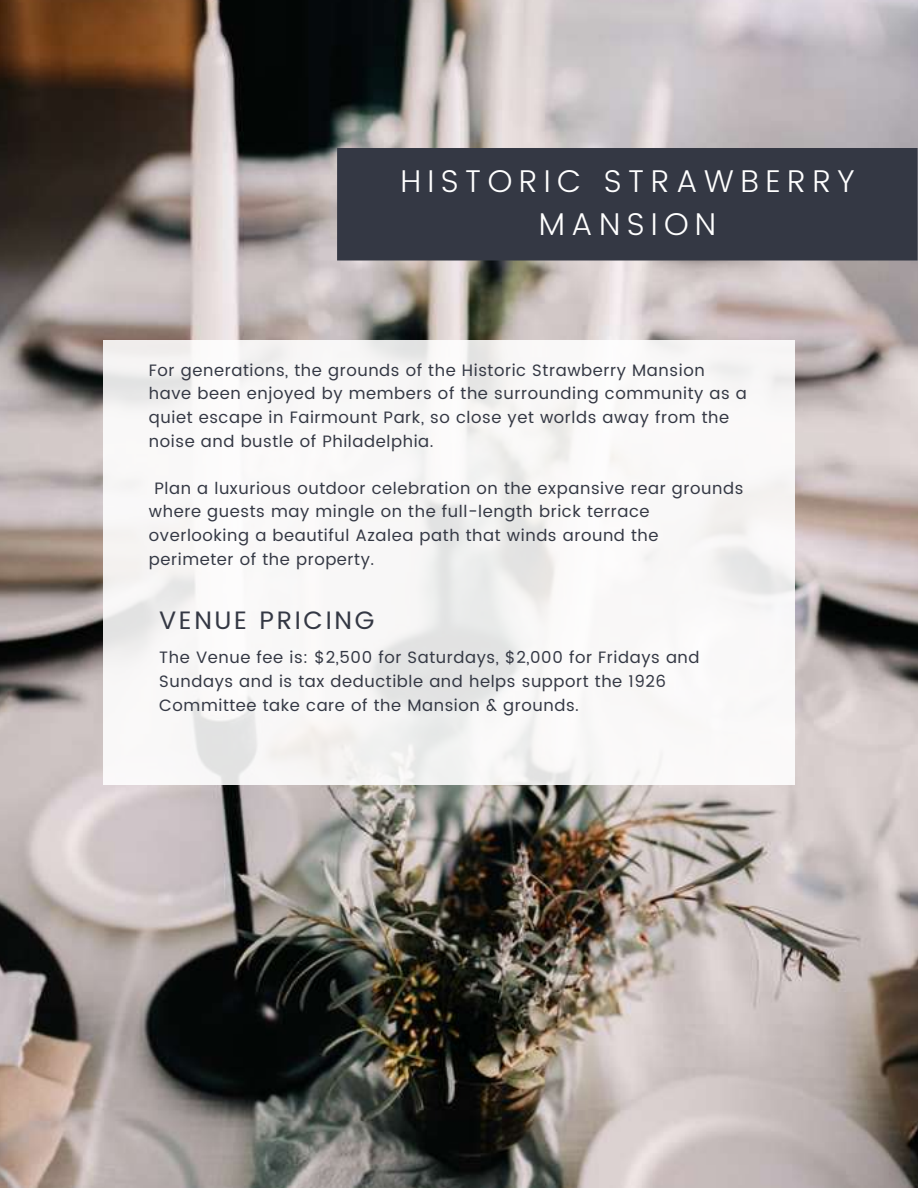
<style>
.page{position:relative;width:918px;height:1188px;background:#fff}
.page>*{position:absolute;margin:0;border:0;box-sizing:border-box;transform-origin:0 0}
.t1{font:300 31.5px/42.8px "Poppins";letter-spacing:.2em;color:#fff;text-align:center}
.t2{font:25.2px "Poppins";letter-spacing:.105em;color:#343844}
.t3{font:16.5px/23.7px "Poppins";letter-spacing:.035em;color:#343844}
</style>
<div class="page">
<img style="left:0;top:0;width:918px;height:1188px">
<svg style="left:103px;top:341px;width:691px;height:443px"></svg>
<div style="left:337px;top:148px;width:581px;height:112px;background:#343844"></div>
<h1 class="t1" style="left:400px;top:160px;width:456px">HISTORIC STRAWBERRY<br>MANSION</h1>
<p class="t3" style="left:149px;top:358px;width:600px">For generations, the grounds of the Historic Strawberry Mansion have been enjoyed by members of the surrounding community as a quiet escape in Fairmount Park, so close yet worlds away from the noise and bustle of Philadelphia.</p>
<p class="t3" style="left:149px;top:476px;width:596px;text-indent:6px">Plan a luxurious outdoor celebration on the expansive rear grounds where guests may mingle on the full-length brick terrace overlooking a beautiful Azalea path that winds around the perimeter of the property.</p>
<h2 class="t2" style="left:159px;top:605px;width:217px">VENUE PRICING</h2>
<p class="t3" style="left:159px;top:646px;width:542px">The Venue fee is: $2,500 for Saturdays, $2,000 for Fridays and<br>Sundays and is tax deductible and helps support the 1926<br>Committee take care of the Mansion &amp; grounds.</p>
</div>
